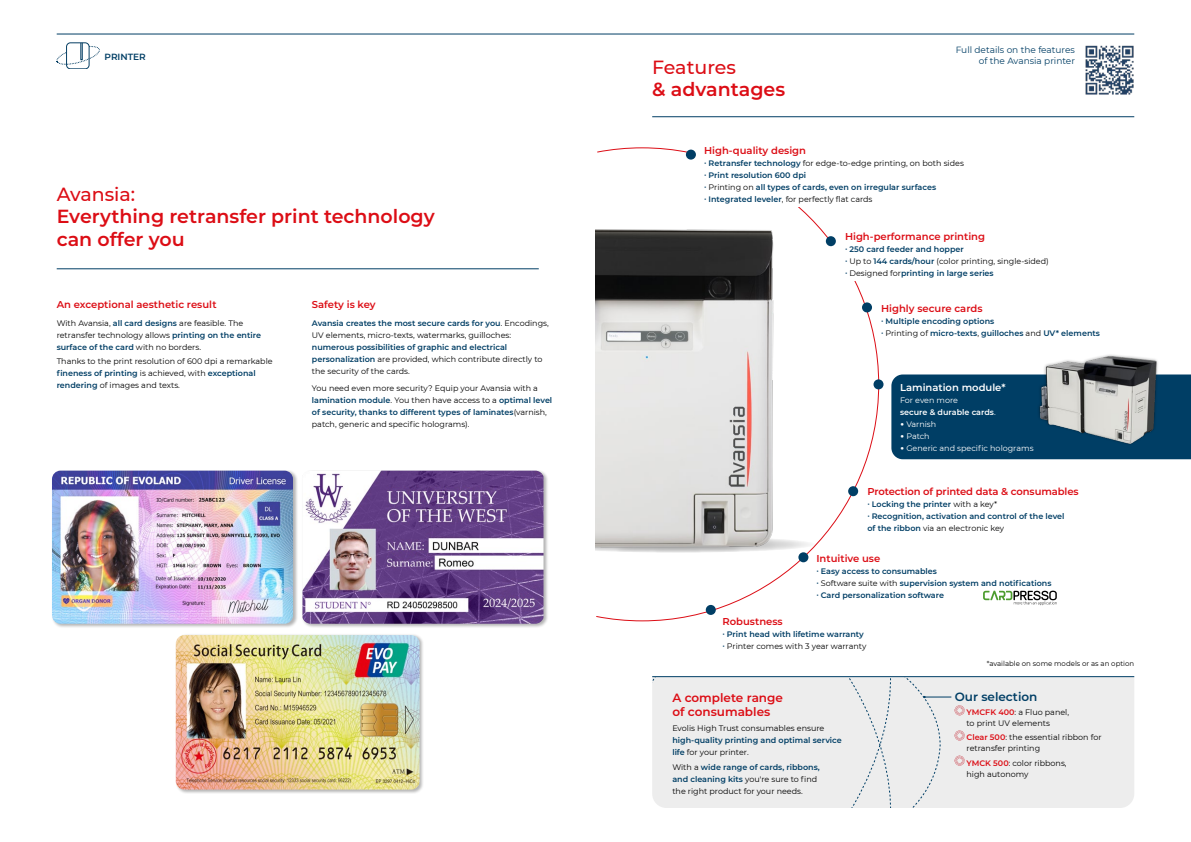
<style>
.page{position:relative;width:1191px;height:842px;background:#fff}
.page>*{position:absolute;margin:0;border:0;box-sizing:border-box;transform-origin:0 0}
.t1{font:600 19px/22.8px "Montserrat";color:#dc0d15}
.t2{font:500 19px "Montserrat";color:#dc0d15}
.t3{font:600 12px/14px "Montserrat";color:#dc0d15}
.t4{font:600 12px "Montserrat";color:#003e65}
.t5{font:600 10px "Montserrat";color:#dc0d15}
.t6{font:600 10px "Montserrat";color:#fff}
.t7{font:9px/10.8px "Montserrat";color:#003e65;text-align:right}
.t8{font:600 9px "Montserrat";color:#003e65}
.t9{font:8px/12px "Montserrat";color:#000}
.t10{font:600 8px/12px "Montserrat";color:#003e65}
.t11{font:8px "Montserrat";color:#fff}
.t12{font:600 8px/12px "Montserrat";color:#fff}
.t13{font:7px "Montserrat";color:#000}
.s1{font-weight:600;color:#003e65}
.s2{font-weight:400;color:#000}
.s3{font-weight:400}
.s4{font-family:"DINOT"}
.s5{font-weight:600;color:#dc0d15}
</style>
<div class="page">
<svg style="left:596px;top:147px;width:283px;height:475px"></svg>
<div style="left:965px;top:677px;width:169px;height:131px;background:#ededed"></div>
<hr style="left:57px;top:34px;width:1077px;height:1px;background:#003e65">
<hr style="left:57px;top:269px;width:482px;height:1px;background:#003e65">
<hr style="left:652px;top:116px;width:482px;height:1px;background:#003e65">
<div style="left:690px;top:145px;width:444px;height:62px;background:#fff"></div>
<div style="left:831px;top:231px;width:303px;height:50px;background:#fff"></div>
<div style="left:891px;top:374px;width:300px;height:85px;background:#003e65"></div>
<div style="left:51px;top:470px;width:247px;height:158px;background:#000;opacity:.3"></div>
<img style="left:52px;top:471px;width:241px;height:153px">
<div style="left:302px;top:470px;width:247px;height:158px;background:#000;opacity:.3"></div>
<img style="left:302px;top:471px;width:241px;height:153px">
<img style="left:1035px;top:354px;width:126px;height:91px">
<div style="left:175px;top:634px;width:249px;height:160px;background:#000;opacity:.3"></div>
<img style="left:176px;top:635px;width:243px;height:154px">
<svg style="left:983px;top:591px;width:73px;height:14px"></svg>
<div style="left:652px;top:677px;width:313px;height:131px;background:#ededed"></div>
<hr style="left:652px;top:676px;width:482px;height:1px;background:#003e65">
<div style="left:873px;top:379px;width:10px;height:10px;background:#003e65;border-radius:50%"></div>
<div style="left:848px;top:486px;width:10px;height:10px;background:#003e65;border-radius:50%"></div>
<div style="left:798px;top:552px;width:10px;height:10px;background:#003e65;border-radius:50%"></div>
<div style="left:706px;top:605px;width:10px;height:10px;background:#003e65;border-radius:50%"></div>
<div style="left:862px;top:302px;width:10px;height:10px;background:#003e65;border-radius:50%"></div>
<div style="left:826px;top:236px;width:10px;height:10px;background:#003e65;border-radius:50%"></div>
<div style="left:686px;top:150px;width:10px;height:10px;background:#003e65;border-radius:50%"></div>
<div style="left:66px;top:43px;width:23px;height:26px;border:1px solid #063f64;border-radius:4px"></div>
<div style="left:80px;top:43px;width:3px;height:17px;border:1px solid #063f64"></div>
<svg style="left:57px;top:46px;width:43px;height:20px"></svg>
<img style="left:1085px;top:45px;width:49px;height:50px">
<svg style="left:805px;top:536px;width:13px;height:17px"></svg>
<img style="left:595px;top:200px;width:210px;height:376px">
<p class="t8" style="left:105px;top:50px;width:43px">PRINTER</p>
<p class="t7" style="left:955px;top:44px;width:121px">Full details on the features of the Avansia printer</p>
<h1 class="t2" style="left:652px;top:54px;width:85px">Features</h1>
<h1 class="t1" style="left:652px;top:77px;width:135px">&amp; advantages</h1>
<h1 class="t2" style="left:57px;top:181px;width:80px">Avansia:</h1>
<h1 class="t1" style="left:57px;top:204px;width:379px">Everything retransfer print technology can offer you</h1>
<p class="t5" style="left:57px;top:297px;width:161px">An exceptional aesthetic result</p>
<p class="t9" style="left:57px;top:316px;width:206px">With Avansia, <span class="s1">all card designs</span> are feasible. The retransfer technology allows <span class="s1">printing on the entire surface of the card</span> with no borders.</p>
<p class="t9" style="left:57px;top:355px;width:217px">Thanks to the print resolution of 600 dpi a remarkable <span class="s1">fineness of printing</span> is achieved, with <span class="s1">exceptional rendering</span> of images and texts.</p>
<p class="t5" style="left:312px;top:297px;width:65px">Safety is key</p>
<p class="t9" style="left:312px;top:316px;width:238px"><span class="s1">Avansia creates the most secure cards for you</span>. Encodings,<br>UV elements, micro-texts, watermarks, guilloches:</p>
<p class="t9" style="left:312px;top:340px;width:232px"><span class="s1">numerous possibilities of graphic and electrical personalization</span> are provided, which contribute directly to the security of the cards.</p>
<p class="t9" style="left:312px;top:382px;width:242px">You need even more security? Equip your Avansia with a <span class="s1">lamination module</span>. You then have access to a <span class="s1">optimal level of security, thanks to different types of laminates</span>(varnish, patch, generic and specific holograms).</p>
<p class="t5" style="left:704px;top:144px;width:103px">High-quality design</p>
<p class="t10" style="left:704px;top:157px;width:261px">∙ Retransfer technology <span class="s2">for edge-to-edge printing, on both sides </span>∙ Print resolution 600 dpi<br>∙ <span class="s2">Printing on</span> all types of cards, even on irregular surfaces<br>∙ Integrated leveler<span class="s2">, for perfectly flat cards</span></p>
<p class="t5" style="left:845px;top:230px;width:142px">High-performance printing</p>
<p class="t10" style="left:845px;top:243px;width:205px">∙ 250 card feeder and hopper<br>∙ <span class="s2">Up to</span> 144 cards/hour <span class="s2">(color printing, single-sided) </span>∙ <span class="s2">Designed for</span>printing in large series</p>
<p class="t5" style="left:881px;top:301px;width:103px">Highly secure cards</p>
<p class="t10" style="left:881px;top:315px;width:220px">∙ Multiple encoding options<br>∙ <span class="s2">Printing of</span> micro-texts<span class="s2">,</span> guilloches <span class="s2">and</span> UV* elements</p>
<p class="t6" style="left:900px;top:380px;width:107px">Lamination module*</p>
<p class="t12" style="left:900px;top:393px;width:97px"><span class="s3">For even more<br></span>secure &amp; durable cards<span class="s3">.</span></p>
<p class="t11" style="left:900px;top:418px;width:38px"><span class="s4">•</span> Varnish</p>
<p class="t11" style="left:900px;top:430px;width:31px"><span class="s4">•</span> Patch</p>
<p class="t11" style="left:900px;top:442px;width:135px"><span class="s4">•</span> Generic and specific holograms</p>
<p class="t5" style="left:867px;top:484px;width:213px">Protection of printed data &amp; consumables</p>
<p class="t10" style="left:867px;top:498px;width:199px">∙ Locking the printer <span class="s2">with a key*<br></span>∙ Recognition, activation and control of the level of the ribbon <span class="s2">via an electronic key</span></p>
<p class="t5" style="left:816px;top:552px;width:65px">Intuitive use</p>
<p class="t10" style="left:816px;top:565px;width:236px">∙ Easy access to consumables<br>∙ <span class="s2">Software suite with</span> supervision system and notifications ∙ Card personalization software</p>
<p class="t5" style="left:722px;top:614px;width:62px">Robustness</p>
<p class="t10" style="left:722px;top:627px;width:145px">∙ Print head with lifetime warranty ∙ <span class="s2">Printer comes with 3 year warranty</span></p>
<h2 class="t3" style="left:672px;top:690px;width:112px">A complete range of consumables</h2>
<p class="t9" style="left:672px;top:721px;width:154px">Evolis High Trust consumables ensure</p>
<p class="t10" style="left:672px;top:733px;width:171px">high-quality printing and optimal service life <span class="s2">for your printer.</span></p>
<p class="t9" style="left:672px;top:760px;width:149px">With a <span class="s1">wide range of cards, ribbons, and cleaning kits</span> you're sure to find the right product for your needs.</p>
<p class="t13" style="left:986px;top:659px;width:149px">*available on some models or as an option</p>
<h2 class="t4" style="left:954px;top:688px;width:84px">Our selection</h2>
<p class="t9" style="left:966px;top:707px;width:104px;line-height:11px"><span class="s5">YMCFK 400</span>: a Fluo panel, to print UV elements</p>
<p class="t9" style="left:966px;top:732px;width:137px;line-height:11px"><span class="s5">Clear 500</span>: the essential ribbon for retransfer printing</p>
<p class="t9" style="left:966px;top:757px;width:102px;line-height:11px"><span class="s5">YMCK 500</span>: color ribbons, high autonomy</p>
</div>
